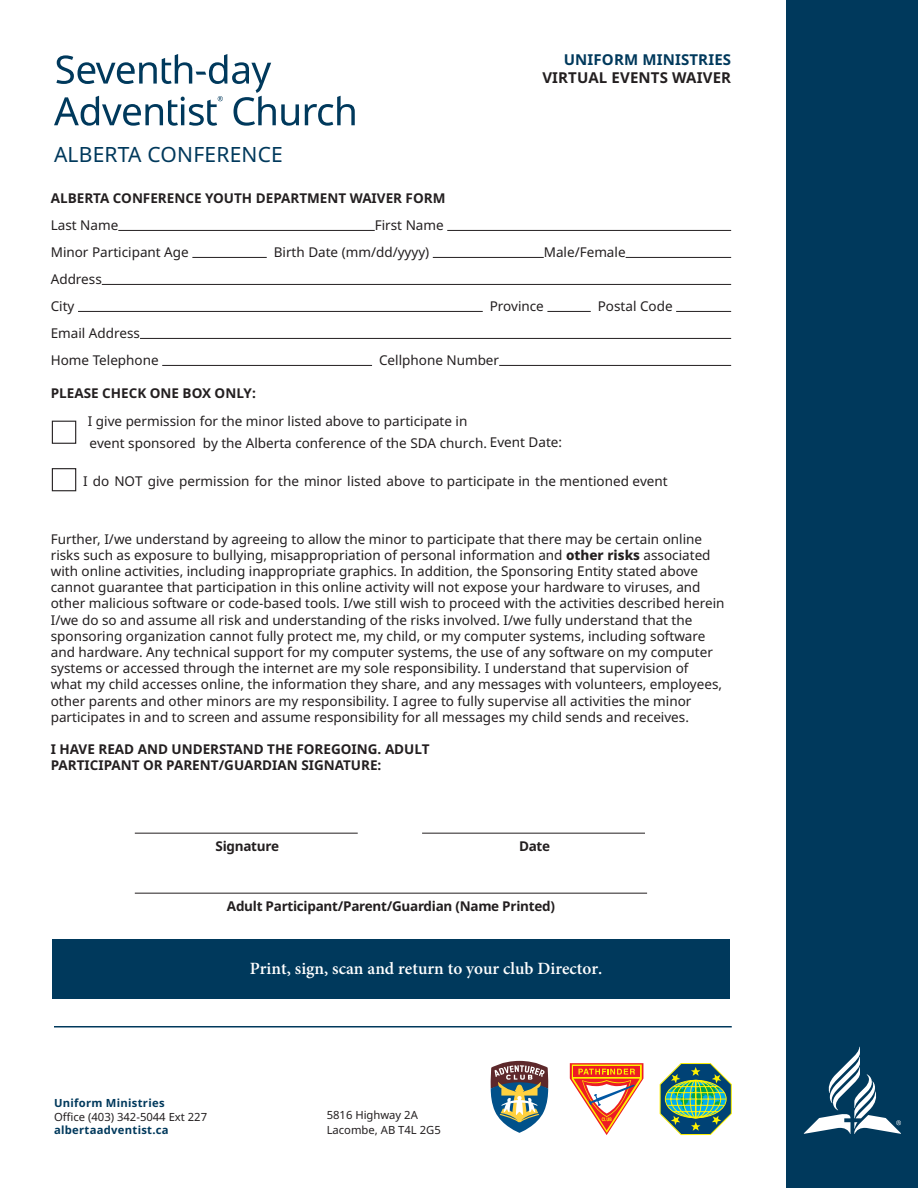
<style>
.page{position:relative;width:918px;height:1188px;background:#fff}
.page>*{position:absolute;margin:0;border:0;box-sizing:border-box;transform-origin:0 0}
.t1{font:700 21px "Adobe Thai";color:#fff}
.t2{font:21px "Noto Sans";letter-spacing:.01em;color:#00395c}
.t3{font:700 15px "Noto Sans";letter-spacing:.01em;color:#231f20}
.t4{font:700 15px "Noto Sans";letter-spacing:.01em;color:#00395c}
.t5{font:13.5px/16.2px "Noto Sans";color:#231f20}
.t6{font:700 13.5px/16.2px "Noto Sans";color:#231f20}
.t7{font:13.5px/22.5px "Noto Sans";color:#221e1f}
.t8{font:700 13.5px "Noto Sans";letter-spacing:-.02em;color:#231f20}
.t9{font:11.25px/15px "Noto Sans";color:#231f20}
.t10{font:700 11.25px "Noto Sans";letter-spacing:.025em;color:#00395c}
.s1{color:#231f20}
.s2{font-style:inherit}
.s3{font-weight:800}
</style>
<div class="page">
<div style="left:787px;top:0;width:131px;height:1188px;background:#00395c"></div>
<svg style="left:804px;top:1047px;width:97px;height:87px"></svg>
<hr style="left:54px;top:1026px;width:678px;height:2px;background:#00395c">
<svg style="left:54px;top:54px;width:245px;height:72px"></svg>
<svg style="left:305px;top:96px;width:50px;height:30px"></svg>
<svg style="left:490px;top:1061px;width:58px;height:72px"></svg>
<svg style="left:659px;top:1063px;width:73px;height:73px"></svg>
<svg style="left:570px;top:1063px;width:73px;height:72px"></svg>
<hr style="left:118px;top:230px;width:257px;height:1px;background:#231f20">
<hr style="left:447px;top:230px;width:284px;height:1px;background:#231f20">
<hr style="left:192px;top:257px;width:75px;height:1px;background:#231f20">
<hr style="left:433px;top:257px;width:111px;height:1px;background:#231f20">
<hr style="left:626px;top:257px;width:105px;height:1px;background:#231f20">
<hr style="left:102px;top:284px;width:629px;height:1px;background:#231f20">
<hr style="left:78px;top:311px;width:405px;height:1px;background:#231f20">
<hr style="left:547px;top:311px;width:44px;height:1px;background:#231f20">
<hr style="left:676px;top:311px;width:55px;height:1px;background:#231f20">
<hr style="left:140px;top:338px;width:591px;height:1px;background:#231f20">
<hr style="left:162px;top:365px;width:210px;height:1px;background:#231f20">
<hr style="left:499px;top:365px;width:232px;height:1px;background:#231f20">
<hr style="left:135px;top:833px;width:223px;height:1px;background:#231f20">
<hr style="left:422px;top:833px;width:223px;height:1px;background:#231f20">
<hr style="left:135px;top:893px;width:512px;height:1px;background:#231f20">
<div style="left:52px;top:939px;width:678px;height:60px;background:#00395c"></div>
<div style="left:52px;top:421px;width:24px;height:23px;border:1px solid #231f20"></div>
<div style="left:52px;top:468px;width:24px;height:23px;border:1px solid #231f20"></div>
<p class="t4" style="left:564px;top:49px;width:169px">UNIFORM MINISTRIES</p>
<p class="t3" style="left:542px;top:67px;width:190px">VIRTUAL EVENTS WAIVER</p>
<h1 class="t2" style="left:54px;top:140px;width:230px">ALBERTA CONFERENCE</h1>
<p class="t6" style="left:51px;top:191px;width:396px">ALBERTA CONFERENCE YOUTH DEPARTMENT WAIVER FORM</p>
<p class="t5" style="left:51px;top:218px;width:69px">Last Name</p>
<p class="t5" style="left:375px;top:218px;width:70px">First Name</p>
<p class="t5" style="left:51px;top:245px;width:140px">Minor Participant Age</p>
<p class="t5" style="left:274px;top:245px;width:157px">Birth Date (mm/dd/yyyy)</p>
<p class="t5" style="left:544px;top:245px;width:83px">Male/Female</p>
<p class="t5" style="left:51px;top:272px;width:53px">Address</p>
<p class="t5" style="left:51px;top:299px;width:25px">City</p>
<p class="t5" style="left:490px;top:299px;width:56px">Province</p>
<p class="t5" style="left:598px;top:299px;width:76px">Postal Code</p>
<p class="t5" style="left:51px;top:326px;width:91px">Email Address</p>
<p class="t5" style="left:51px;top:353px;width:109px">Home Telephone</p>
<p class="t5" style="left:379px;top:353px;width:122px">Cellphone Number</p>
<p class="t6" style="left:51px;top:385px;width:207px">PLEASE CHECK ONE BOX ONLY:</p>
<p class="t7" style="left:88px;top:410px;width:401px"><span class="s1">I give permission for the minor listed above to participate</span> <span class="s1">in </span>event sponsored by the Alberta conference of the SDA church.</p>
<p class="t5" style="left:83px;top:473px;width:586px">I do NOT give permission for the minor listed above to participate in <span class="s2">the mentioned event</span></p>
<p class="t7" style="left:490px;top:431px;width:74px">Event Date:</p>
<p class="t5" style="left:51px;top:531px;width:675px">Further, I/we understand by agreeing to allow the minor to participate that there may be certain online risks such as exposure to bullying, misappropriation of personal information and <span class="s3">other risks</span> associated with online activities, including inappropriate graphics. In addition, the Sponsoring Entity stated above cannot guarantee that participation in this online activity will not expose your hardware to viruses, and other malicious software or code-based tools. I/we still wish to proceed with the activities described herein I/we do so and assume all risk and understanding of the risks involved. I/we fully understand that the sponsoring organization cannot fully protect me, my child, or my computer systems, including software and hardware. Any technical support for my computer systems, the use of any software on my computer systems or accessed through the internet are my sole responsibility. I understand that supervision of<br>what my child accesses online, the information they share, and any messages with volunteers, employees, other parents and other minors are my responsibility. I agree to fully supervise all activities the minor participates in and to screen and assume responsibility for all messages my child sends and receives.</p>
<p class="t6" style="left:51px;top:742px;width:380px">I HAVE READ AND UNDERSTAND THE FOREGOING. ADULT<br>PARTICIPANT OR PARENT/GUARDIAN SIGNATURE:</p>
<p class="t8" style="left:216px;top:837px;width:65px">Signature</p>
<p class="t6" style="left:519px;top:838px;width:33px">Date</p>
<p class="t8" style="left:227px;top:897px;width:329px">Adult Participant/Parent/Guardian (Name Printed)</p>
<p class="t1" style="left:250px;top:954px;width:354px">Print, sign, scan and return to your club Director.</p>
<p class="t10" style="left:54px;top:1095px;width:112px">Uniform Ministries</p>
<p class="t9" style="left:54px;top:1109px;width:155px">Office (403) 342-5044 Ext 227</p>
<p class="t10" style="left:54px;top:1122px;width:116px">albertaadventist.ca</p>
<p class="t9" style="left:327px;top:1108px;width:116px">5816 Highway 2A<br>Lacombe, AB T4L 2G5</p>
</div>
